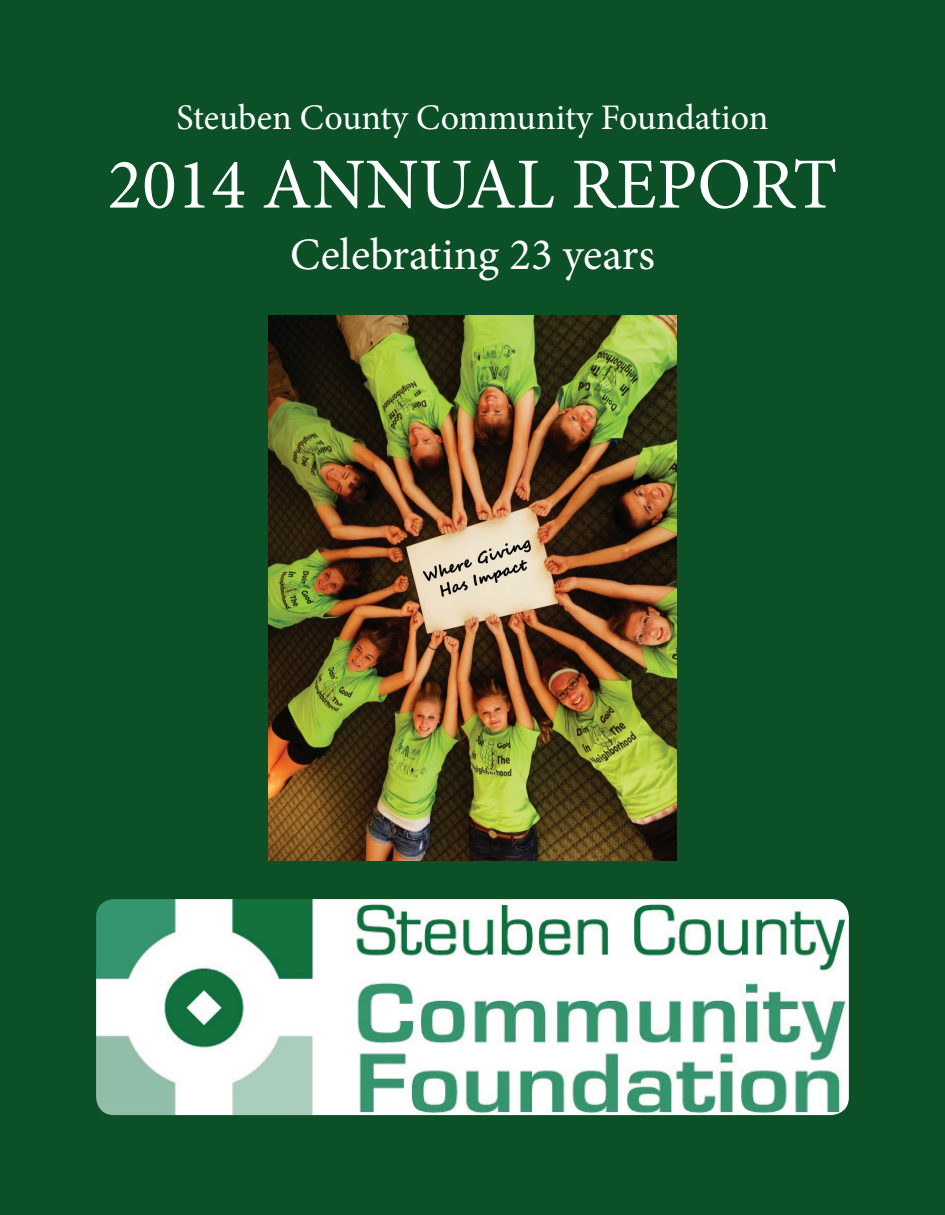
<style>
.page{position:relative;width:945px;height:1215px;background:#0c5027}
.page>*{position:absolute;margin:0;border:0;box-sizing:border-box;transform-origin:0 0}
.t1{font:72px "Minion Pro";color:#fff}
.t2{font:45px "Minion Pro";letter-spacing:-.005em;color:#fff}
.t3{font:36px "Minion Pro";color:#fff}
</style>
<div class="page">
<img style="left:268px;top:316px;width:409px;height:544px">
<img style="left:96px;top:899px;width:753px;height:216px">
<p class="t3" style="left:177px;top:93px;width:593px">Steuben County Community Foundation</p>
<h1 class="t1" style="left:108px;top:136px;width:731px">2014 ANNUAL REPORT</h1>
<p class="t2" style="left:290px;top:224px;width:366px">Celebrating 23 years</p>
</div>
